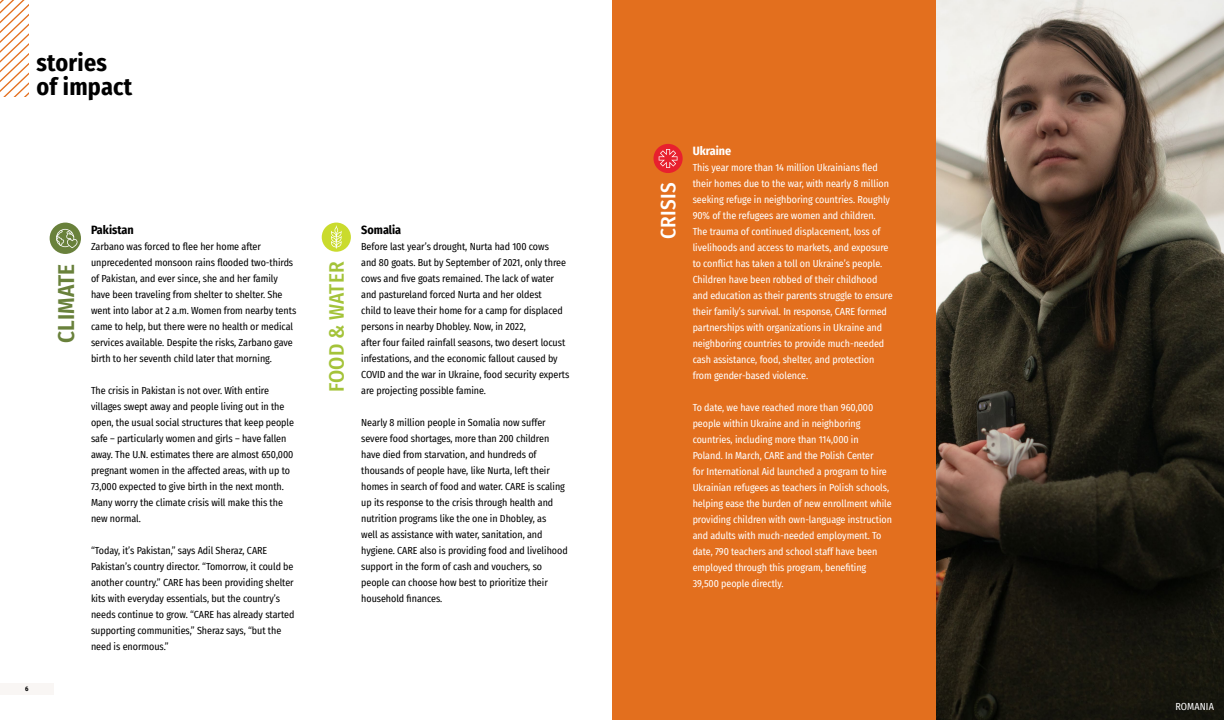
<style>
.page{position:relative;width:1224px;height:720px;background:#fff}
.page>*{position:absolute;margin:0;border:0;box-sizing:border-box;transform-origin:0 0}
.t1{font:700 24px/24px "Fira Sans Condensed";letter-spacing:.01em;color:#000}
.t2{font:600 23px "Fira Sans Condensed";letter-spacing:.01em;color:#69813b}
.t3{font:500 21px "Fira Sans Condensed";letter-spacing:.01em;color:#a4c339}
.t4{font:500 21px "Fira Sans Condensed";letter-spacing:.01em;color:#fff}
.t5{font:700 12px "Fira Sans Condensed";color:#000}
.t6{font:700 12px "Fira Sans Condensed";color:#fff}
.t7{font:10px/16px "Fira Sans Condensed";letter-spacing:-.005em;color:#000}
.t8{font:10px/16px "Fira Sans Condensed";letter-spacing:-.005em;color:#fff}
.t9{font:700 6.5px "Fira Sans Condensed";color:#000}
</style>
<div class="page">
<img style="left:936px;top:0;width:288px;height:720px">
<div style="left:612px;top:0;width:324px;height:720px;background:#e36f1e"></div>
<div style="left:0;top:683px;width:54px;height:12px;background:#f9f6f4"></div>
<svg style="left:0;top:0;width:28px;height:96px"></svg>
<div style="left:50px;top:223px;width:31px;height:31px;background:#69813b;border-radius:50%"></div>
<svg style="left:56px;top:229px;width:21px;height:19px"></svg>
<div style="left:322px;top:223px;width:29px;height:29px;background:#cadb2d;border-radius:50%"></div>
<svg style="left:331px;top:226px;width:11px;height:23px"></svg>
<div style="left:654px;top:144px;width:29px;height:29px;background:#e8202e;border-radius:50%"></div>
<svg style="left:659px;top:149px;width:18px;height:19px"></svg>
<h1 class="t1" style="left:37px;top:49px;width:97px">stories of impact</h1>
<p class="t9" style="left:25px;top:683px;width:5px">6</p>
<h2 class="t2" style="left:47px;top:343px;width:81px;rotate:-90deg">CLIMATE</h2>
<p class="t5" style="left:91px;top:220px;width:44px">Pakistan</p>
<p class="t7" style="left:91px;top:238px;width:207px">Zarbano was forced to flee her home after unprecedented monsoon rains flooded two-thirds of Pakistan, and ever since, she and her family have been traveling from shelter to shelter. She went into labor at 2 a.m. Women from nearby tents came to help, but there were no health or medical services available. Despite the risks, Zarbano gave birth to her seventh child later that morning.</p>
<p class="t7" style="left:91px;top:382px;width:205px">The crisis in Pakistan is not over. With entire villages swept away and people living out in the open, the usual social structures that keep people safe – particularly women and girls – have fallen away. The U.N. estimates there are almost 650,000 pregnant women in the affected areas, with up to 73,000 expected to give birth in the next month.<br>Many worry the climate crisis will make this the new normal.</p>
<p class="t7" style="left:91px;top:542px;width:205px">“Today, it’s Pakistan,” says Adil Sheraz, CARE Pakistan’s country director. “Tomorrow, it could be another country.” CARE has been providing shelter kits with everyday essentials, but the country’s needs continue to grow. “CARE has already started supporting communities,” Sheraz says, “but the need is enormous.”</p>
<h3 class="t3" style="left:320px;top:392px;width:132px;rotate:-90deg">FOOD &amp; WATER</h3>
<p class="t5" style="left:361px;top:220px;width:41px">Somalia</p>
<p class="t7" style="left:361px;top:238px;width:210px">Before last year’s drought, Nurta had 100 cows<br>and 80 goats. But by September of 2021, only three cows and five goats remained. The lack of water and pastureland forced Nurta and her oldest<br>child to leave their home for a camp for displaced persons in nearby Dhobley. Now, in 2022,<br>after four failed rainfall seasons, two desert locust infestations, and the economic fallout caused by COVID and the war in Ukraine, food security experts are projecting possible famine.</p>
<p class="t7" style="left:361px;top:414px;width:208px">Nearly 8 million people in Somalia now suffer severe food shortages, more than 200 children have died from starvation, and hundreds of thousands of people have, like Nurta, left their homes in search of food and water. CARE is scaling up its response to the crisis through health and nutrition programs like the one in Dhobley, as<br>well as assistance with water, sanitation, and hygiene. CARE also is providing food and livelihood support in the form of cash and vouchers, so people can choose how best to prioritize their household finances.</p>
<h3 class="t4" style="left:651px;top:239px;width:58px;rotate:-90deg">CRISIS</h3>
<p class="t6" style="left:693px;top:141px;width:40px">Ukraine</p>
<p class="t8" style="left:693px;top:159px;width:202px">This year more than 14 million Ukrainians fled their homes due to the war, with nearly 8 million seeking refuge in neighboring countries. Roughly 90% of the refugees are women and children.<br>The trauma of continued displacement, loss of livelihoods and access to markets, and exposure to conflict has taken a toll on Ukraine’s people.<br>Children have been robbed of their childhood and education as their parents struggle to ensure their family’s survival. In response, CARE formed partnerships with organizations in Ukraine and neighboring countries to provide much-needed cash assistance, food, shelter, and protection from gender-based violence.</p>
<p class="t8" style="left:693px;top:399px;width:201px">To date, we have reached more than 960,000 people within Ukraine and in neighboring countries, including more than 114,000 in<br>Poland. In March, CARE and the Polish Center<br>for International Aid launched a program to hire Ukrainian refugees as teachers in Polish schools, helping ease the burden of new enrollment while providing children with own-language instruction and adults with much-needed employment. To date, 790 teachers and school staff have been employed through this program, benefiting 39,500 people directly.</p>
<p class="t8" style="left:1175px;top:698px;width:40px">ROMANIA</p>
</div>
